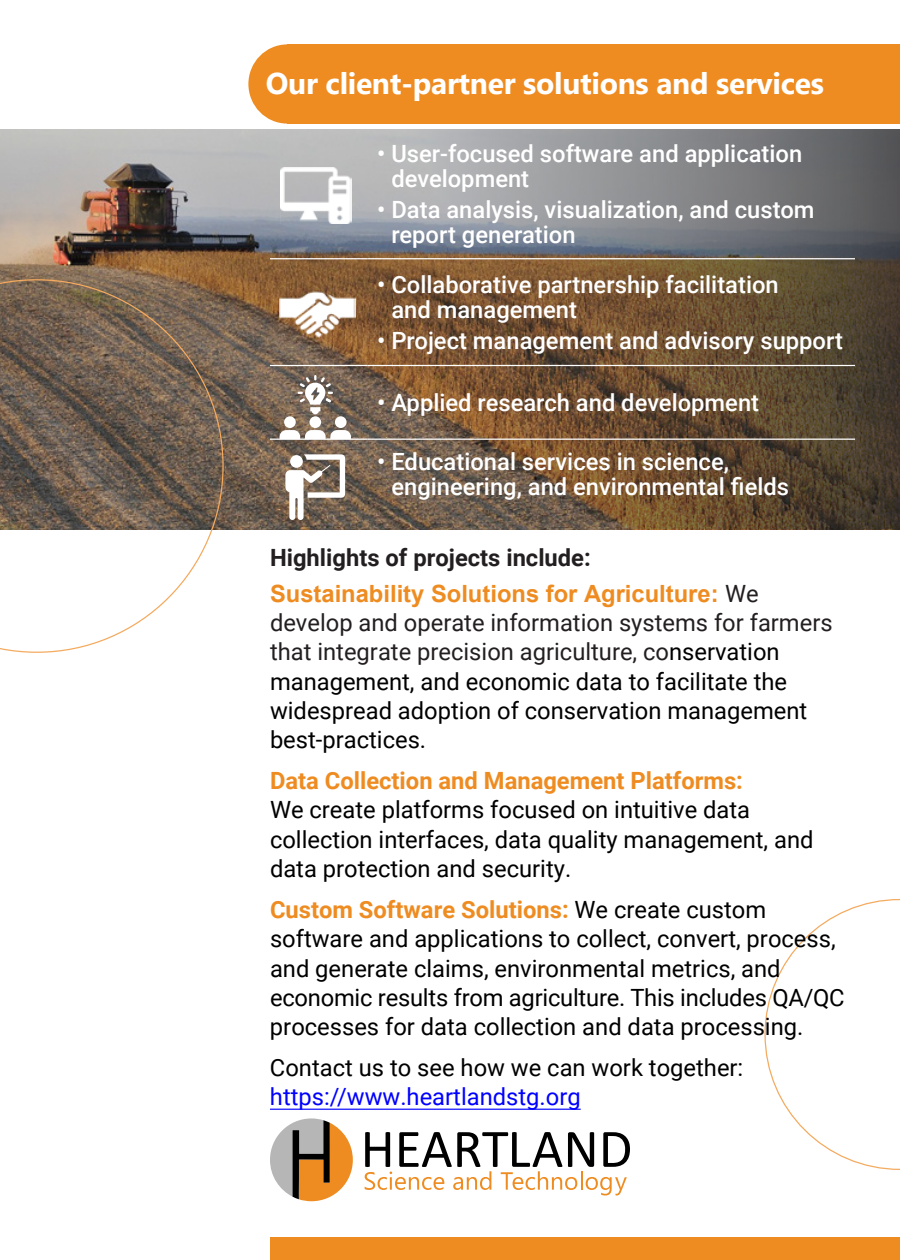
<style>
.page{position:relative;width:900px;height:1260px;background:#fff}
.page>*{position:absolute;margin:0;border:0;box-sizing:border-box;transform-origin:0 0}
.t1{font:700 30px "Segoe UI";letter-spacing:-.01em;color:#fff}
.font_9{font:23.75px/29.5px "Roboto";color:#000}
.t2{font:500 23.75px/25px "Roboto";color:#fff}
.font_9-2{font:700 23.75px/35.8px "Arial";color:#ee8c21}
.s1{font-family:"Roboto";color:#231f20}
.s2{font-family:"Roboto";font-weight:400;color:#231f20}
.s3{color:#231f20}
.s4{font-weight:700;color:#ee8c21}
.s5{color:#00f}
</style>
<div class="page">
<img style="left:0;top:130px;width:194px;height:149px">
<img style="left:194px;top:130px;width:706px;height:399px">
<div style="left:287px;top:44px;width:613px;height:80px;background:#ee8c21"></div>
<div style="left:248px;top:44px;width:78px;height:80px;background:#ee8c21;border-radius:50%"></div>
<hr style="left:270px;top:258px;width:97px;height:1px;background:#fff">
<hr style="left:367px;top:258px;width:488px;height:1px;background:#fff">
<hr style="left:270px;top:365px;width:97px;height:1px;background:#fff">
<hr style="left:367px;top:365px;width:488px;height:1px;background:#fff">
<hr style="left:270px;top:439px;width:97px;height:1px;background:#fff">
<hr style="left:367px;top:439px;width:488px;height:1px;background:#fff">
<svg style="left:0;top:279px;width:224px;height:374px"></svg>
<svg style="left:764px;top:899px;width:136px;height:271px"></svg>
<img style="left:281px;top:167px;width:70px;height:57px">
<img style="left:279px;top:288px;width:76px;height:51px">
<div style="left:335px;top:416px;width:12px;height:12px;background:#fff;border-radius:50%"></div>
<svg style="left:279px;top:430px;width:72px;height:9px"></svg>
<div style="left:284px;top:416px;width:12px;height:12px;background:#fff;border-radius:50%"></div>
<div style="left:309px;top:416px;width:12px;height:12px;background:#fff;border-radius:50%"></div>
<svg style="left:298px;top:375px;width:35px;height:39px"></svg>
<svg style="left:285px;top:454px;width:60px;height:66px"></svg>
<div style="left:270px;top:1238px;width:630px;height:22px;background:#ee8c21"></div>
<svg style="left:270px;top:1118px;width:83px;height:83px"></svg>
<svg style="left:365px;top:1132px;width:265px;height:64px"></svg>
<hr style="left:270px;top:1109px;width:311px;height:1px;background:#00f">
<p class="t1" style="left:266px;top:55px;width:560px">Our client-partner solutions and services</p>
<p class="t2" style="left:391px;top:141px;width:412px;text-indent:-14px">• User-focused software and application development</p>
<p class="t2" style="left:391px;top:196px;width:425px;text-indent:-14px">• Data analysis, visualization, and custom report generation</p>
<p class="t2" style="left:391px;top:272px;width:389px;text-indent:-14px">• Collaborative partnership facilitation and management</p>
<p class="t2" style="left:377px;top:327px;width:467px">• Project management and advisory support</p>
<p class="t2" style="left:377px;top:389px;width:383px">• Applied research and development</p>
<p class="t2" style="left:391px;top:448px;width:399px;text-indent:-14px">• Educational services in science, engineering, and environmental fields</p>
<p class="font_9-2" style="left:270px;top:540px;width:490px"><span class="s1">Highlights of projects include:<br></span>Sustainability Solutions for Agriculture: <span class="s2">We</span></p>
<p class="font_9" style="left:270px;top:607px;width:564px"><span class="s3">develop and operate information systems for farmers that integrate precision agriculture, co</span>nservation management, and economic data to facilitate the widespread adoption of conservation management best-practices.</p>
<p class="font_9" style="left:270px;top:765px;width:545px"><span class="s4">Data Collection and Management Platforms:<br></span>We create platforms focused on intuitive data collection interfaces, data quality management, and data protection and security.</p>
<p class="font_9" style="left:270px;top:894px;width:576px"><span class="s4">Custom Software Solutions:</span> We create custom software and applications to collect, convert, process, and generate claims, environmental metrics, and economic results from agriculture. This includes QA/QC processes for data collection and data processing.</p>
<p class="font_9" style="left:270px;top:1052px;width:475px">Contact us to see how we can work together: <span class="s5">https://www.heartlandstg.org</span></p>
</div>
